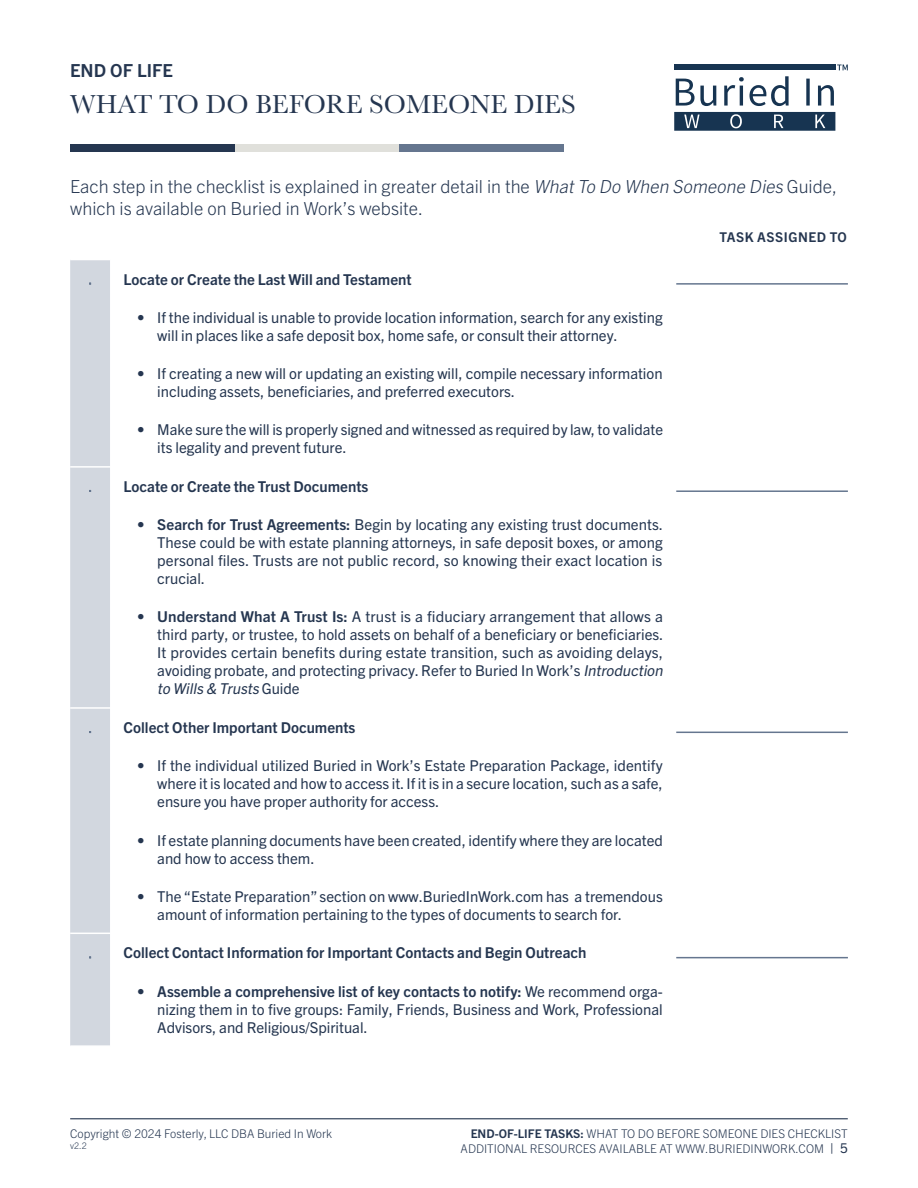
<style>
.page{position:relative;width:918px;height:1188px;background:#fff}
.page>*{position:absolute;margin:0;border:0;box-sizing:border-box;transform-origin:0 0}
.t1{font:27px "Baskerville";color:#253650}
.t2{font:300 18px/21.6px "Trade Gothic Next LT Pro";color:#253650}
.t3{font:700 18px "Trade Gothic Next LT Pro";color:#253650}
.t4{font:15px/18px "Trade Gothic Next LT Pro";color:#253650}
.Checklist{font:700 15px "Trade Gothic Next LT Pro";color:#253650}
.Checklist-2{font:700 13.5px "Trade Gothic Next LT Pro";letter-spacing:.04em;color:#253650}
.t5{font:300 12px/15px "Trade Gothic Next LT Pro";color:#253650;text-align:right}
.t6{font:300 9px "Trade Gothic Next LT Pro";color:#253650}
.s1{font-style:italic}
.s2{font-weight:700}
.s3{font-weight:400;font-size:13.5px}
</style>
<div class="page">
<hr style="left:70px;top:1118px;width:778px;height:1px;background:#253650">
<div style="left:70px;top:144px;width:165px;height:7px;background:#253650"></div>
<div style="left:235px;top:144px;width:165px;height:7px;background:#e0e0db"></div>
<div style="left:400px;top:144px;width:164px;height:7px;background:#65768f"></div>
<div style="left:674px;top:64px;width:161px;height:6px;background:#173451"></div>
<svg style="left:676px;top:76px;width:158px;height:30px"></svg>
<svg style="left:674px;top:112px;width:161px;height:19px;background:#2d4762"></svg>
<svg style="left:837px;top:65px;width:11px;height:5px"></svg>
<hr style="left:676px;top:283px;width:172px;height:2px;background:#65768f">
<hr style="left:676px;top:490px;width:172px;height:2px;background:#65768f">
<hr style="left:676px;top:732px;width:172px;height:1px;background:#65768f">
<div style="left:70px;top:260px;width:40px;height:786px;background:#d2d7df"></div>
<hr style="left:676px;top:957px;width:172px;height:1px;background:#65768f">
<p class="t3" style="left:70px;top:58px;width:104px">END OF LIFE</p>
<p class="t1" style="left:70px;top:87px;width:507px">WHAT TO DO BEFORE SOMEONE DIES</p>
<p class="t2" style="left:70px;top:174px;width:768px">Each step in the checklist is explained in greater detail in the <span class="s1">WhatTo Do When Someone Dies</span> Guide, which is available on Buried in Work’s website.</p>
<p class="Checklist" style="left:124px;top:269px;width:290px">Locate or Create the Last Will and Testament</p>
<p class="t4" style="left:157px;top:307px;width:507px;text-indent:-20px">• If the individual is unable to provide location information, search for any existing will in places like a safe deposit box, home safe, or consult their attorney.</p>
<p class="t4" style="left:157px;top:364px;width:507px;text-indent:-20px">• If creating a new will or updating an existing will, compile necessary information including assets, beneficiaries, and preferred executors.</p>
<p class="t4" style="left:157px;top:420px;width:507px;text-indent:-20px">• Make sure the will is properly signed and witnessed as required by law, to validate its legality and prevent future.</p>
<p class="Checklist" style="left:124px;top:476px;width:246px">Locate or Create the Trust Documents</p>
<p class="t4" style="left:157px;top:515px;width:507px;text-align:justify;text-indent:-20px"><span class="s2">• Search for Trust Agreements:</span> Begin by locating any existing trust documents.<br>These could be with estate planning attorneys, in safe deposit boxes, or among personal files. Trusts are not public record, so knowing their exact location is crucial.</p>
<p class="t4" style="left:157px;top:607px;width:510px;text-indent:-20px"><span class="s2">• Understand What A Trust Is:</span> A trust is a fiduciary arrangement that allows a third party, or trustee, to hold assets on behalf of a beneficiary or beneficiaries.<br>It provides certain benefits during estate transition, such as avoiding delays, avoiding probate, and protecting privacy. Refer to Buried In Work’s <span class="s1">Introduction to Wills &amp; Trusts</span> G u i d e</p>
<p class="Checklist" style="left:124px;top:717px;width:233px">Collect Other Important Documents</p>
<p class="t4" style="left:157px;top:756px;width:507px;text-align:justify;text-indent:-20px">• If the individual utilized Buried in Work’s Estate Preparation Package, identify where it is located and how to access it. If it is in a secure location, such as a safe, ensure you have proper authority for access.</p>
<p class="t4" style="left:157px;top:830px;width:507px;text-indent:-20px">• If estate planning documents have been created, identify where they are located and how to access them.</p>
<p class="t4" style="left:157px;top:886px;width:507px;text-indent:-20px">• The “Estate Preparation” section on www.BuriedInWork.com has a tremendous amount of information pertaining to the types of documents to search for.</p>
<p class="Checklist" style="left:124px;top:943px;width:464px">Collect Contact Information for Important Contacts and Begin Outreach</p>
<p class="t4" style="left:157px;top:981px;width:507px;text-align:justify;text-indent:-20px"><span class="s2">• Assemble a comprehensive list of key contacts to notify:</span> We recommend orga&shy;nizing them in to five groups: Family, Friends, Business and Work, Professional Advisors, and Religious/Spiritual.</p>
<p class="Checklist-2" style="left:720px;top:228px;width:129px">TASK ASSIGNED TO</p>
<p class="t5" style="left:70px;top:1125px;width:263px">Copyright © 2024 Fosterly, LLC DBA Buried In Work</p>
<p class="t6" style="left:70px;top:1139px;width:18px">v2.2</p>
<p class="t5" style="left:461px;top:1125px;width:389px"><span class="s2">END-OF-LIFE TASKS:</span> WHAT TO DO BEFORE SOMEONE DIES CHECKLIST<br>ADDITIONAL RESOURCES AVAILABLE AT WWW.BURIEDINWORK.COM <span class="s3">| 5</span></p>
</div>
